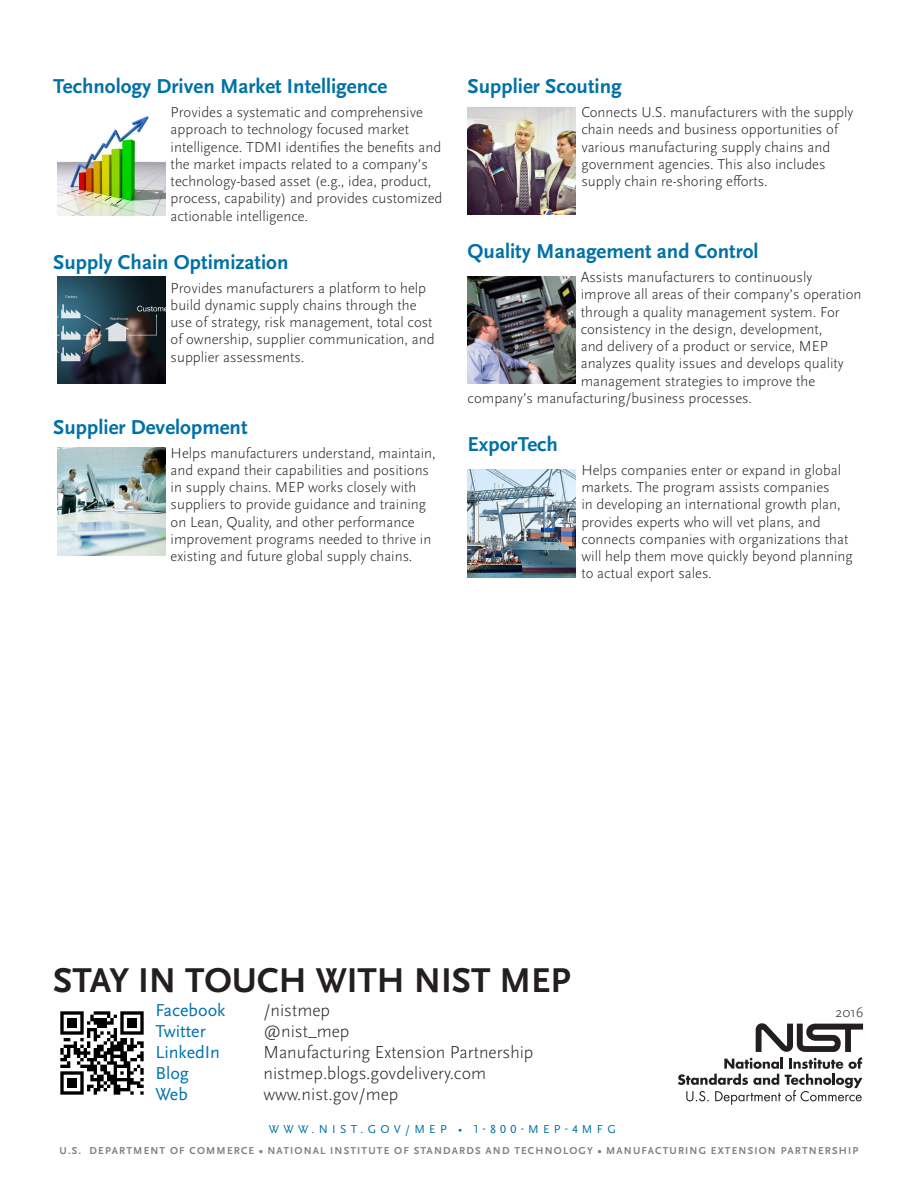
<style>
.page{position:relative;width:918px;height:1188px;background:#fff}
.page>*{position:absolute;margin:0;border:0;box-sizing:border-box;transform-origin:0 0}
._2__Body_Copy{font:700 36px "Scala Sans OT";color:#231f20}
._2__Body_Copy-2{font:700 21px "Scala Sans OT";color:#0071a7}
._2__Body_Copy-3{font:300 18px "Scala Sans OT";color:#231f20}
._2__Body_Copy-4{font:18px "Scala Sans OT";color:#0073ae}
._2__Body_Copy-5{font:300 15px/17.2px "Scala Sans OT";color:#231f20}
._2__Body_Copy-6{font:300 14.25px "Scala Sans OT";color:#231f20}
.t1{font:12px "Scala Sans OT";letter-spacing:.36em;color:#0071a7}
.t2{font:700 10.5px "Scala Sans OT";letter-spacing:.11em;color:#808285}
</style>
<div class="page">
<img style="left:468px;top:107px;width:108px;height:108px">
<img style="left:468px;top:470px;width:108px;height:108px">
<img style="left:57px;top:447px;width:108px;height:108px">
<img style="left:57px;top:276px;width:108px;height:108px">
<img style="left:467px;top:276px;width:108px;height:108px">
<img style="left:57px;top:116px;width:108px;height:99px">
<img style="left:60px;top:1011px;width:84px;height:84px">
<svg style="left:678px;top:1023px;width:185px;height:82px"></svg>
<p class="_2__Body_Copy-2" style="left:53px;top:75px;width:336px">Technology Driven Market Intelligence</p>
<p class="_2__Body_Copy-5" style="left:171px;top:104px;width:273px">Provides a systematic and comprehensive approach to technology focused market intelligence. TDMI identifies the benefits and the market impacts related to a company’s technology-based asset (e.g., idea, product, process, capability) and provides customized actionable intelligence.</p>
<p class="_2__Body_Copy-2" style="left:53px;top:250px;width:237px">Supply Chain Optimization</p>
<p class="_2__Body_Copy-5" style="left:171px;top:279px;width:266px">Provides manufacturers a platform to help build dynamic supply chains through the use of strategy, risk management, total cost of ownership, supplier communication, and supplier assessments.</p>
<p class="_2__Body_Copy-2" style="left:53px;top:415px;width:196px">Supplier Development</p>
<p class="_2__Body_Copy-5" style="left:171px;top:444px;width:267px">Helps manufacturers understand, maintain, and expand their capabilities and positions in supply chains. MEP works closely with suppliers to provide guidance and training on Lean, Quality, and other performance improvement programs needed to thrive in existing and future global supply chains.</p>
<p class="_2__Body_Copy-2" style="left:468px;top:75px;width:156px">Supplier Scouting</p>
<p class="_2__Body_Copy-5" style="left:581px;top:104px;width:274px">Connects U.S. manufacturers with the supply chain needs and business opportunities of various manufacturing supply chains and government agencies. This also includes supply chain re-shoring efforts.</p>
<p class="_2__Body_Copy-2" style="left:468px;top:240px;width:293px">Quality Management and Control</p>
<p class="_2__Body_Copy-5" style="left:581px;top:269px;width:233px">Assists manufacturers to continuously</p>
<p class="_2__Body_Copy-5" style="left:581px;top:286px;width:282px">improve all areas of their company’s operation</p>
<p class="_2__Body_Copy-5" style="left:581px;top:303px;width:260px">through a quality management system. For</p>
<p class="_2__Body_Copy-5" style="left:581px;top:321px;width:243px">consistency in the design, development,</p>
<p class="_2__Body_Copy-5" style="left:581px;top:338px;width:249px">and delivery of a product or service, MEP</p>
<p class="_2__Body_Copy-5" style="left:581px;top:355px;width:265px">analyzes quality issues and develops quality</p>
<p class="_2__Body_Copy-5" style="left:581px;top:372px;width:236px">management strategies to improve the</p>
<p class="_2__Body_Copy-5" style="left:468px;top:390px;width:286px">company’s manufacturing/business processes.</p>
<p class="_2__Body_Copy-2" style="left:468px;top:432px;width:92px">ExporTech</p>
<p class="_2__Body_Copy-5" style="left:581px;top:462px;width:273px">Helps companies enter or expand in global markets. The program assists companies<br>in developing an international growth plan, provides experts who will vet plans, and connects companies with organizations that will help them move quickly beyond planning to actual export sales.</p>
<p class="_2__Body_Copy" style="left:53px;top:960px;width:519px">STAY IN TOUCH WITH NIST MEP</p>
<p class="_2__Body_Copy-4" style="left:155px;top:1000px;width:71px">Facebook</p>
<p class="_2__Body_Copy-3" style="left:263px;top:1000px;width:68px">/nistmep</p>
<p class="_2__Body_Copy-6" style="left:836px;top:1005px;width:29px">2016</p>
<p class="_2__Body_Copy-4" style="left:155px;top:1021px;width:52px">Twitter</p>
<p class="_2__Body_Copy-3" style="left:263px;top:1021px;width:88px">@nist_mep</p>
<p class="_2__Body_Copy-4" style="left:155px;top:1042px;width:66px">LinkedIn</p>
<p class="_2__Body_Copy-3" style="left:263px;top:1042px;width:272px">Manufacturing Extension Partnership</p>
<p class="_2__Body_Copy-4" style="left:155px;top:1063px;width:35px">Blog</p>
<p class="_2__Body_Copy-3" style="left:263px;top:1063px;width:224px">nistmep.blogs.govdelivery.com</p>
<p class="_2__Body_Copy-4" style="left:155px;top:1084px;width:34px">Web</p>
<p class="_2__Body_Copy-3" style="left:263px;top:1084px;width:136px">www.nist.gov/mep</p>
<p class="t1" style="left:269px;top:1123px;width:349px">WWW.NIST.GOV/MEP • 1-800-MEP-4MFG</p>
<p class="t2" style="left:60px;top:1145px;width:800px">U.S. DEPARTMENT OF COMMERCE • NATIONAL INSTITUTE OF STANDARDS AND TECHNOLOGY • MANUFACTURING EXTENSION PARTNERSHIP</p>
</div>
